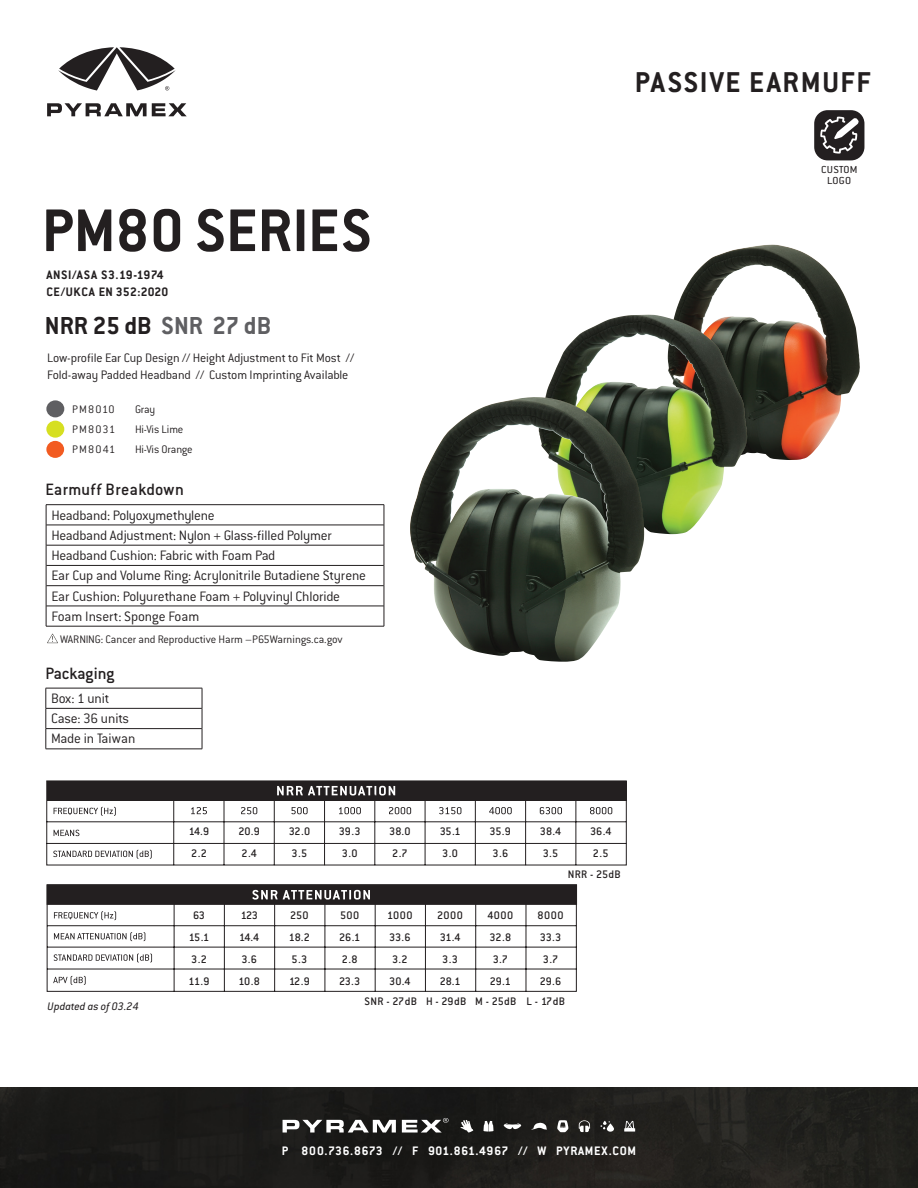
<style>
.page{position:relative;width:918px;height:1188px;background:#fff}
.page>*{position:absolute;margin:0;border:0;box-sizing:border-box;transform-origin:0 0}
.Model_Name{font:700 66px "Conduit ITC Std";color:#231f20}
.Description___no_rule{font:700 31.5px "Conduit ITC Std";letter-spacing:.05em;color:#231f20}
.t1{font:700 27px "Conduit ITC Std";color:#231f20}
.Description___no_rule-2{font:500 18px "Conduit ITC Std";letter-spacing:.005em;color:#231f20}
.Description___no_rule-3{font:500 18px "Conduit ITC Std";letter-spacing:-.015em;color:#231f20}
.Description___no_rule-4{font:300 15px "Conduit ITC Std";letter-spacing:-.01em;color:#231f20}
.Part_No{font:300 15px "Conduit ITC Std";letter-spacing:-.015em;color:#231f20}
.Description___no_rule-5{font:300 13.5px/16.2px "Conduit ITC Std";letter-spacing:-.01em;color:#231f20}
.t2{font:700 13.5px "Conduit ITC Std";letter-spacing:.05em;color:#fff}
.Description___no_rule-6{font:700 13.5px/16.5px "Conduit ITC Std";letter-spacing:.04em;color:#231f20}
.t3{font:500 12px "Conduit ITC Std";color:#231f20}
.Part_No-2{font:300 12px "Conduit ITC Std";letter-spacing:-.005em;color:#231f20}
.t4{font:500 12px "Conduit ITC Std";letter-spacing:.03em;color:#231f20}
.t5{font:italic 12px "Conduit ITC Std";letter-spacing:.005em;color:#231f20}
.t6{font:11.1px/10.5px "Conduit ITC Std";letter-spacing:.025em;color:#231f20;text-align:center;scale:1.07 1}
.s1{color:#5f5f62}
</style>
<div class="page">
<img style="left:674px;top:245px;width:186px;height:215px">
<img style="left:545px;top:315px;width:202px;height:219px">
<hr style="left:46px;top:504px;width:338px;height:1px;background:#231f20">
<hr style="left:46px;top:525px;width:338px;height:1px;background:#231f20">
<hr style="left:46px;top:545px;width:338px;height:1px;background:#231f20">
<hr style="left:46px;top:565px;width:338px;height:1px;background:#231f20">
<hr style="left:46px;top:585px;width:338px;height:1px;background:#231f20">
<hr style="left:46px;top:606px;width:338px;height:1px;background:#231f20">
<hr style="left:46px;top:626px;width:338px;height:1px;background:#231f20">
<svg style="left:46px;top:505px;width:1px;height:121px"></svg>
<svg style="left:384px;top:505px;width:1px;height:121px"></svg>
<svg style="left:47px;top:634px;width:11px;height:9px"></svg>
<div style="left:46px;top:400px;width:18px;height:17px;background:#5f5f62;border-radius:50%"></div>
<div style="left:46px;top:421px;width:18px;height:17px;background:#d6df21;border-radius:50%"></div>
<div style="left:46px;top:441px;width:18px;height:17px;background:#f25b21;border-radius:50%"></div>
<hr style="left:46px;top:688px;width:156px;height:1px;background:#231f20">
<hr style="left:46px;top:708px;width:156px;height:1px;background:#231f20">
<hr style="left:46px;top:728px;width:156px;height:1px;background:#231f20">
<hr style="left:46px;top:749px;width:156px;height:1px;background:#231f20">
<svg style="left:46px;top:688px;width:1px;height:61px"></svg>
<svg style="left:202px;top:688px;width:1px;height:61px"></svg>
<svg style="left:47px;top:47px;width:140px;height:69px"></svg>
<img style="left:0;top:1088px;width:918px;height:100px">
<svg style="left:624px;top:1121px;width:11px;height:11px"></svg>
<svg style="left:600px;top:1121px;width:14px;height:11px"></svg>
<svg style="left:460px;top:1120px;width:13px;height:13px"></svg>
<svg style="left:484px;top:1121px;width:9px;height:11px"></svg>
<svg style="left:579px;top:1120px;width:11px;height:12px"></svg>
<svg style="left:557px;top:1120px;width:12px;height:12px"></svg>
<svg style="left:504px;top:1123px;width:17px;height:6px"></svg>
<svg style="left:531px;top:1122px;width:16px;height:8px"></svg>
<svg style="left:283px;top:1118px;width:166px;height:15px"></svg>
<img style="left:410px;top:397px;width:234px;height:265px">
<div style="left:814px;top:110px;width:50px;height:50px;background:#231f20;border-radius:13px"></div>
<svg style="left:820px;top:117px;width:39px;height:37px"></svg>
<svg style="left:46px;top:780px;width:581px;height:212px"></svg>
<p class="Description___no_rule" style="left:635px;top:63px;width:237px">PASSIVE EARMUFF</p>
<p class="Model_Name" style="left:42px;top:191px;width:331px">PM80 SERIES</p>
<p class="Description___no_rule-6" style="left:46px;top:266px;width:123px">ANSI/ASA S3.19-1974<br>CE/UKCA EN 352:2020</p>
<p class="t1" style="left:45px;top:309px;width:228px">NRR 25 dB <span class="s1">SNR 27 dB</span></p>
<p class="Description___no_rule-5" style="left:47px;top:350px;width:309px">Low-profile Ear Cup Design // Height Adjustment to Fit Most //<br>Fold-away Padded Headband // Custom Imprinting Available</p>
<p class="Part_No-2" style="left:72px;top:402px;width:44px">PM8010</p>
<p class="Part_No-2" style="left:135px;top:402px;width:22px">Gray</p>
<p class="Part_No-2" style="left:72px;top:422px;width:44px">PM8031</p>
<p class="Part_No-2" style="left:135px;top:422px;width:50px">Hi-Vis Lime</p>
<p class="Part_No-2" style="left:72px;top:442px;width:44px">PM8041</p>
<p class="Part_No-2" style="left:135px;top:442px;width:59px">Hi-Vis Orange</p>
<p class="Description___no_rule-2" style="left:46px;top:479px;width:140px">Earmuff Breakdown</p>
<p class="Part_No" style="left:52px;top:506px;width:165px">Headband: Polyoxymethylene</p>
<p class="Part_No" style="left:52px;top:526px;width:282px">Headband Adjustment: Nylon + Glass-filled Polymer</p>
<p class="Part_No" style="left:52px;top:546px;width:225px">Headband Cushion: Fabric with Foam Pad</p>
<p class="Description___no_rule-4" style="left:52px;top:567px;width:316px">Ear Cup and Volume Ring: Acrylonitrile Butadiene Styrene</p>
<p class="Description___no_rule-4" style="left:52px;top:587px;width:290px">Ear Cushion: Polyurethane Foam + Polyvinyl Chloride</p>
<p class="Description___no_rule-4" style="left:52px;top:607px;width:149px">Foam Insert: Sponge Foam</p>
<p class="Part_No-2" style="left:60px;top:632px;width:284px">WARNING: Cancer and Reproductive Harm –P65Warnings.ca.gov</p>
<p class="Description___no_rule-3" style="left:46px;top:662px;width:70px">Packaging</p>
<p class="Part_No" style="left:51px;top:689px;width:60px">Box: 1 unit</p>
<p class="Part_No" style="left:51px;top:709px;width:79px">Case: 36 units</p>
<p class="Description___no_rule-4" style="left:51px;top:730px;width:86px">Made in Taiwan</p>
<p class="t5" style="left:48px;top:999px;width:93px">Updated as of 03.24</p>
<p class="t3" style="left:189px;top:824px;width:22px">14.9</p>
<p class="t3" style="left:238px;top:824px;width:23px">20.9</p>
<p class="t3" style="left:289px;top:824px;width:23px">32.0</p>
<p class="t3" style="left:339px;top:824px;width:23px">39.3</p>
<p class="t3" style="left:389px;top:824px;width:23px">38.0</p>
<p class="t3" style="left:440px;top:824px;width:22px">35.1</p>
<p class="t3" style="left:490px;top:824px;width:23px">35.9</p>
<p class="t3" style="left:540px;top:824px;width:23px">38.4</p>
<p class="t3" style="left:590px;top:824px;width:23px">36.4</p>
<p class="t3" style="left:191px;top:846px;width:17px">2.2</p>
<p class="t3" style="left:242px;top:846px;width:17px">2.4</p>
<p class="t3" style="left:292px;top:846px;width:17px">3.5</p>
<p class="t3" style="left:342px;top:846px;width:17px">3.0</p>
<p class="t3" style="left:392px;top:846px;width:17px">2.7</p>
<p class="t3" style="left:442px;top:846px;width:17px">3.0</p>
<p class="t3" style="left:493px;top:846px;width:17px">3.6</p>
<p class="t3" style="left:543px;top:846px;width:17px">3.5</p>
<p class="t3" style="left:593px;top:846px;width:17px">2.5</p>
<p class="t3" style="left:568px;top:867px;width:55px">NRR - 25dB</p>
<p class="t3" style="left:193px;top:908px;width:13px">63</p>
<p class="t3" style="left:241px;top:908px;width:19px">123</p>
<p class="t3" style="left:290px;top:908px;width:20px">250</p>
<p class="t3" style="left:340px;top:908px;width:21px">500</p>
<p class="t3" style="left:387px;top:908px;width:27px">1000</p>
<p class="t3" style="left:437px;top:908px;width:27px">2000</p>
<p class="t3" style="left:487px;top:908px;width:27px">4000</p>
<p class="t3" style="left:538px;top:908px;width:27px">8000</p>
<p class="t3" style="left:189px;top:930px;width:22px">15.1</p>
<p class="t3" style="left:239px;top:930px;width:22px">14.4</p>
<p class="t3" style="left:289px;top:930px;width:23px">18.2</p>
<p class="t3" style="left:339px;top:930px;width:23px">26.1</p>
<p class="t3" style="left:389px;top:930px;width:23px">33.6</p>
<p class="t3" style="left:440px;top:930px;width:22px">31.4</p>
<p class="t3" style="left:490px;top:930px;width:23px">32.8</p>
<p class="t3" style="left:540px;top:930px;width:23px">33.3</p>
<p class="t3" style="left:191px;top:952px;width:17px">3.2</p>
<p class="t3" style="left:241px;top:952px;width:17px">3.6</p>
<p class="t3" style="left:292px;top:952px;width:17px">5.3</p>
<p class="t3" style="left:342px;top:952px;width:17px">2.8</p>
<p class="t3" style="left:392px;top:952px;width:17px">3.2</p>
<p class="t3" style="left:442px;top:952px;width:17px">3.3</p>
<p class="t3" style="left:493px;top:952px;width:17px">3.7</p>
<p class="t3" style="left:543px;top:952px;width:17px">3.7</p>
<p class="t3" style="left:188px;top:974px;width:23px">11.9</p>
<p class="t3" style="left:239px;top:974px;width:23px">10.8</p>
<p class="t3" style="left:289px;top:974px;width:22px">12.9</p>
<p class="t3" style="left:339px;top:974px;width:23px">23.3</p>
<p class="t3" style="left:389px;top:974px;width:23px">30.4</p>
<p class="t3" style="left:440px;top:974px;width:22px">28.1</p>
<p class="t3" style="left:490px;top:974px;width:22px">29.1</p>
<p class="t3" style="left:540px;top:974px;width:23px">29.6</p>
<p class="t4" style="left:365px;top:994px;width:202px">SNR - 27dB H - 29dB M - 25dB L - 17dB</p>
<p class="t2" style="left:282px;top:1142px;width:356px">P 800.736.8673 // F 901.861.4967 // W PYRAMEX.COM</p>
<p class="t6" style="left:821px;top:164px;width:36px">CUSTOM<br>LOGO</p>
</div>
